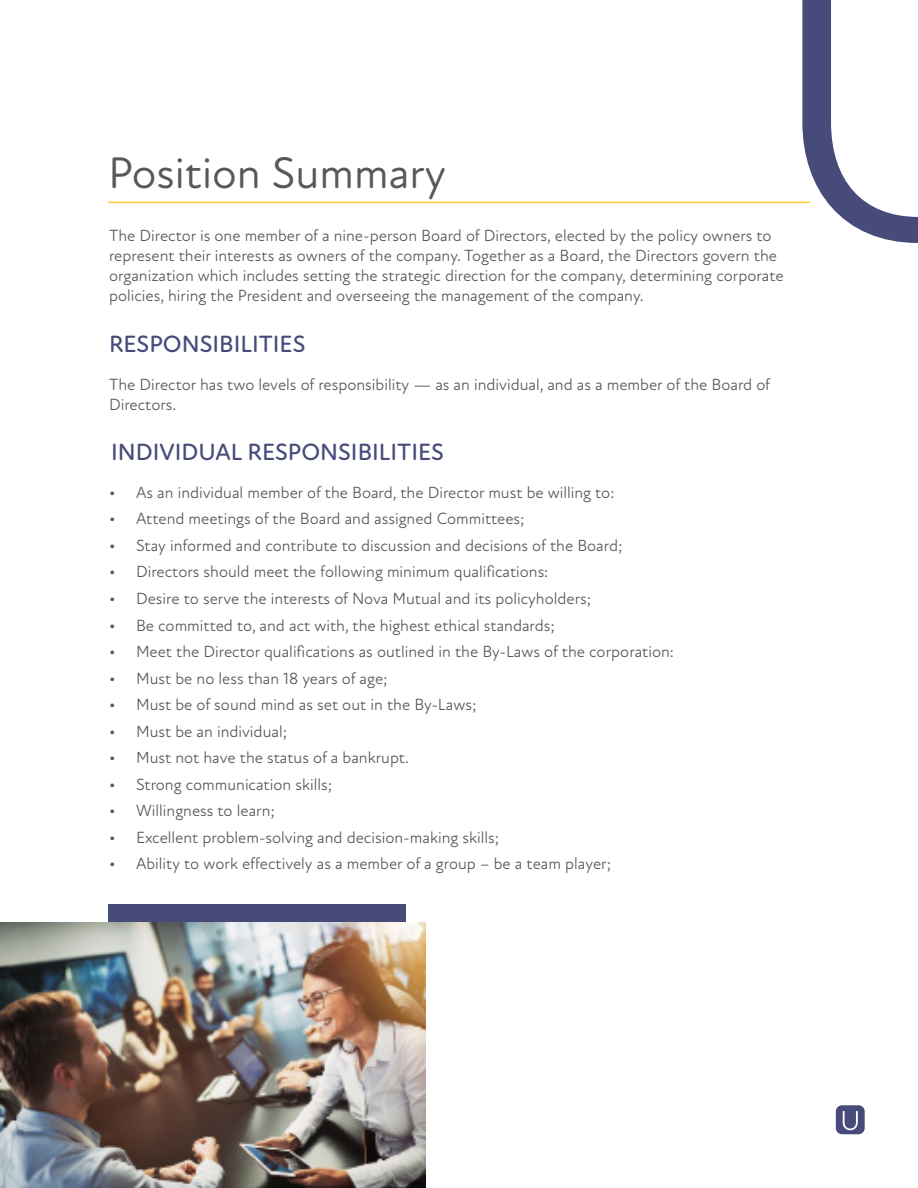
<style>
.page{position:relative;width:918px;height:1188px;background:#fff}
.page>*{position:absolute;margin:0;border:0;box-sizing:border-box;transform-origin:0 0}
.Page_Title{font:45px "Atten Round New";color:#57585a}
.Callout_Title{font:500 24px "Atten Round New";color:#474b7a}
.Small_Content{font:16.5px/19.8px "Atten Round New";color:#57585a}
</style>
<div class="page">
<div style="left:836px;top:1105px;width:29px;height:29px;background:#474b7a;border-radius:6px"></div>
<svg style="left:843px;top:1111px;width:15px;height:19px"></svg>
<svg style="left:802px;top:0;width:116px;height:243px"></svg>
<hr style="left:108px;top:202px;width:702px;height:1px;background:#fec93a">
<div style="left:108px;top:904px;width:298px;height:284px;background:#474b7a"></div>
<img style="left:0;top:922px;width:426px;height:266px">
<p class="Page_Title" style="left:108px;top:146px;width:340px">Position Summary</p>
<p class="Small_Content" style="left:109px;top:226px;width:676px">The Director is one member of a nine-person Board of Directors, elected by the policy owners to represent their interests as owners of the company. Together as a Board, the Directors govern the organization which includes setting the strategic direction for the company, determining corporate policies, hiring the President and overseeing the management of the company.</p>
<p class="Callout_Title" style="left:109px;top:329px;width:198px">RESPONSIBILITIES</p>
<p class="Small_Content" style="left:109px;top:375px;width:663px">The Director has two levels of responsibility — as an individual, and as a member of the Board of<br>Directors.</p>
<p class="Callout_Title" style="left:111px;top:437px;width:334px">INDIVIDUAL RESPONSIBILITIES</p>
<p class="Small_Content" style="left:109px;top:483px;width:507px">• As an individual member of the Board, the Director must be willing to:</p>
<p class="Small_Content" style="left:109px;top:509px;width:417px">• Attend meetings of the Board and assigned Committees;</p>
<p class="Small_Content" style="left:109px;top:536px;width:515px">• Stay informed and contribute to discussion and decisions of the Board;</p>
<p class="Small_Content" style="left:109px;top:562px;width:441px">• Directors should meet the following minimum qualifications:</p>
<p class="Small_Content" style="left:109px;top:589px;width:484px">• Desire to serve the interests of Nova Mutual and its policyholders;</p>
<p class="Small_Content" style="left:109px;top:615px;width:447px">• Be committed to, and act with, the highest ethical standards;</p>
<p class="Small_Content" style="left:109px;top:642px;width:566px">• Meet the Director qualifications as outlined in the By-Laws of the corporation:</p>
<p class="Small_Content" style="left:109px;top:668px;width:280px">• Must be no less than 18 years of age;</p>
<p class="Small_Content" style="left:109px;top:695px;width:369px">• Must be of sound mind as set out in the By-Laws;</p>
<p class="Small_Content" style="left:109px;top:722px;width:180px">• Must be an individual;</p>
<p class="Small_Content" style="left:109px;top:748px;width:301px">• Must not have the status of a bankrupt.</p>
<p class="Small_Content" style="left:109px;top:775px;width:225px">• Strong communication skills;</p>
<p class="Small_Content" style="left:109px;top:801px;width:167px">• Willingness to learn;</p>
<p class="Small_Content" style="left:109px;top:828px;width:392px">• Excellent problem-solving and decision-making skills;</p>
<p class="Small_Content" style="left:109px;top:854px;width:504px">• Ability to work effectively as a member of a group – be a team player;</p>
</div>
